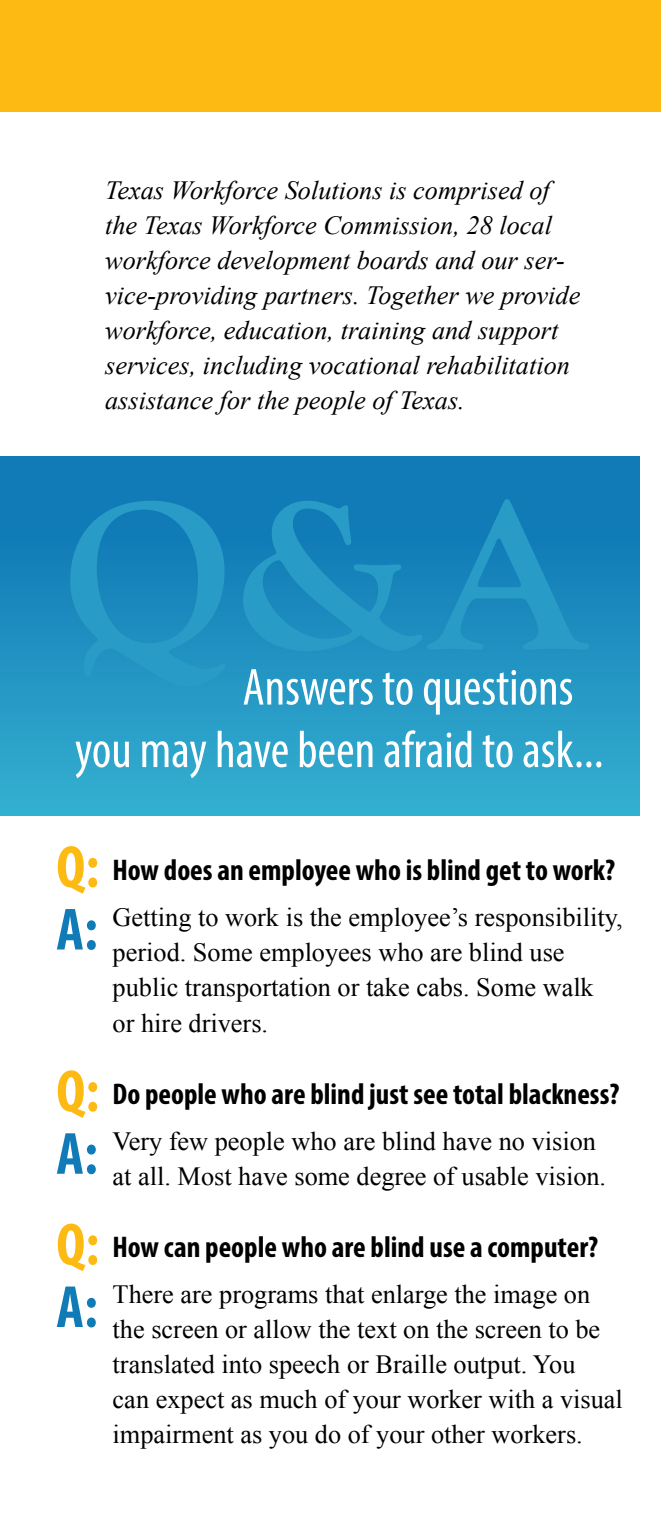
<style>
.page{position:relative;width:661px;height:1530px;background:#fff}
.page>*{position:absolute;margin:0;border:0;box-sizing:border-box;transform-origin:0 0}
.Answer{font:700 condensed 60px "Myriad Pro";color:#107bb7}
.t1{font:condensed 52.5px/62.5px "Myriad Pro";color:#fff}
.Question{font:700 condensed 30px "Myriad Pro";color:#000}
.Answer-2{font:26.25px/35px "Times New Roman";color:#000}
.Answer-3{font:italic 26.25px/35px "Times New Roman";color:#000}
.s1{font-size:60px;color:#fdba12}
</style>
<div class="page">
<div style="left:0;top:0;width:660px;height:111px;background:#fdba12"></div>
<div style="left:0;top:457px;width:639px;height:359px;background:linear-gradient(to bottom,#0a72b2,#33aecf)"></div>
<svg style="left:70px;top:499px;width:518px;height:188px"></svg>
<p class="Answer-3" style="left:105px;top:172px;width:476px">Texas Workforce Solutions is comprised of the Texas Workforce Commission, 28 local workforce development boards and our ser&shy;vice-providing partners. Together we provide workforce, education, training and support services, including vocational rehabilitation assistance for the people of Texas.</p>
<h2 class="t1" style="left:75px;top:655px;width:530px;text-indent:167px">Answers to questions you may have been afraid to ask...</h2>
<p class="Question" style="left:56px;top:851px;width:560px"><span class="s1">Q:</span> How does an employee who is blind get to work?</p>
<p class="Answer" style="left:56px;top:892px;width:43px">A:</p>
<p class="Answer-2" style="left:112px;top:899px;width:511px">Getting to work is the employee’s responsibility, period. Some employees who are blind use public transportation or take cabs. Some walk<br>or hire drivers.</p>
<p class="Question" style="left:56px;top:1075px;width:564px"><span class="s1">Q:</span> Do people who are blind just see total blackness?</p>
<p class="Answer" style="left:56px;top:1116px;width:43px">A:</p>
<p class="Answer-2" style="left:112px;top:1123px;width:494px">Very few people who are blind have no vision at all. Most have some degree of usable vision.</p>
<p class="Question" style="left:56px;top:1228px;width:543px"><span class="s1">Q:</span> How can people who are blind use a computer?</p>
<p class="Answer" style="left:56px;top:1270px;width:43px">A:</p>
<p class="Answer-2" style="left:112px;top:1277px;width:511px">There are programs that enlarge the image on the screen or allow the text on the screen to be translated into speech or Braille output. You<br>can expect as much of your worker with a visual impairment as you do of your other workers.</p>
</div>
